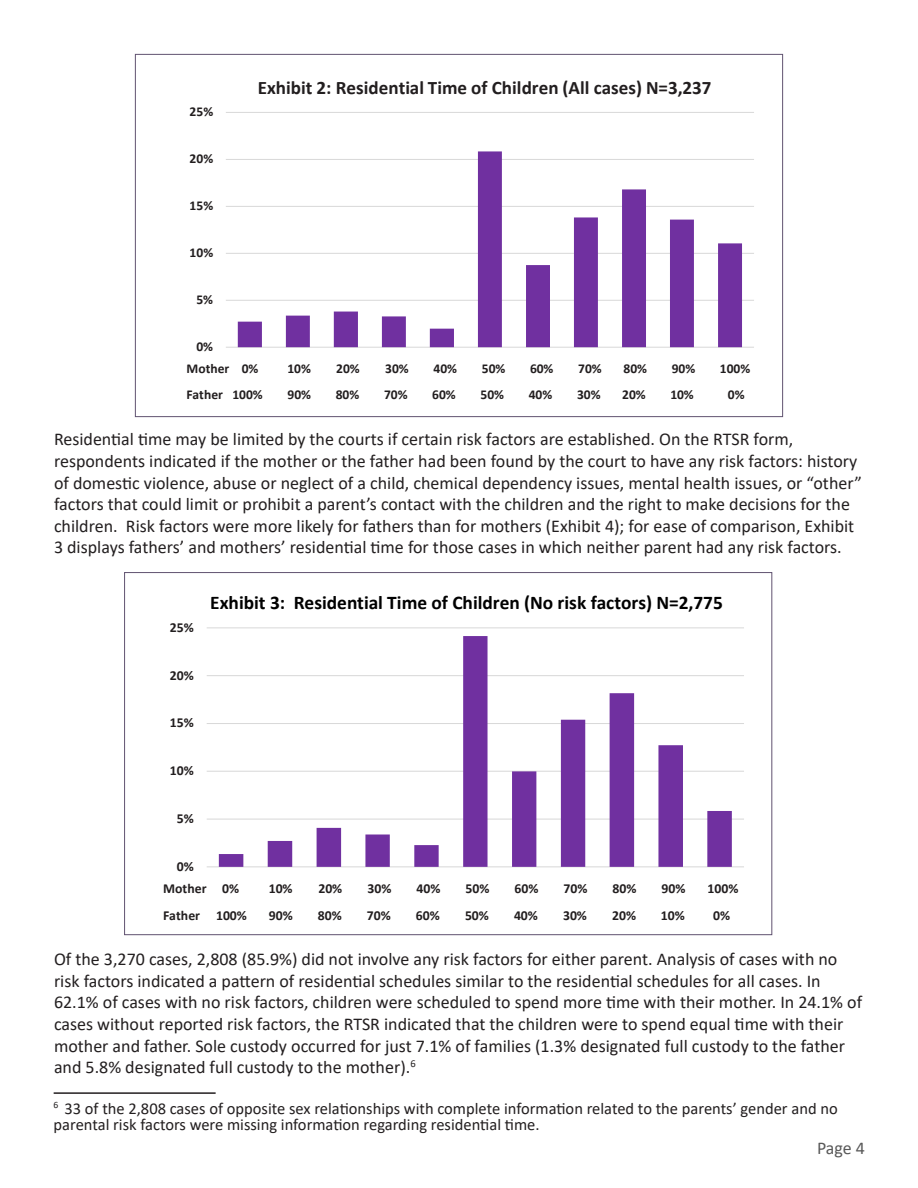
<style>
.page{position:relative;width:918px;height:1188px;background:#fff}
.page>*{position:absolute;margin:0;border:0;box-sizing:border-box;transform-origin:0 0}
.t1{font:700 19.35px "Calibri";color:#000}
.t2{font:700 19.05px "Calibri";color:#221e1f}
.t3{font:18px/21.6px "Calibri";color:#231f20}
.t4{font:18px "Calibri";color:#595959}
.t5{font:16.5px/16.5px "Calibri";color:#231f20}
.t6{font:700 13.8px "Calibri";color:#221e1f}
.t7{font:700 13.5px "Calibri";color:#221e1f}
</style>
<div class="page">
<hr style="left:207px;top:866px;width:537px;height:1px;background:#d9d9d9">
<hr style="left:207px;top:819px;width:537px;height:1px;background:#d9d9d9">
<hr style="left:207px;top:771px;width:537px;height:1px;background:#d9d9d9">
<hr style="left:207px;top:723px;width:537px;height:1px;background:#d9d9d9">
<hr style="left:207px;top:675px;width:537px;height:1px;background:#d9d9d9">
<hr style="left:207px;top:627px;width:537px;height:1px;background:#d9d9d9">
<svg style="left:219px;top:636px;width:513px;height:231px"></svg>
<hr style="left:226px;top:347px;width:528px;height:1px;background:#d9d9d9">
<hr style="left:226px;top:300px;width:528px;height:1px;background:#d9d9d9">
<hr style="left:226px;top:253px;width:528px;height:1px;background:#d9d9d9">
<hr style="left:226px;top:206px;width:528px;height:1px;background:#d9d9d9">
<hr style="left:226px;top:159px;width:528px;height:1px;background:#d9d9d9">
<hr style="left:226px;top:112px;width:528px;height:1px;background:#d9d9d9">
<svg style="left:238px;top:151px;width:504px;height:196px"></svg>
<hr style="left:54px;top:1092px;width:162px;height:2px;background:#231f20">
<p class="t7" style="left:190px;top:102px;width:25px">25%</p>
<p class="t7" style="left:190px;top:149px;width:25px">20%</p>
<p class="t7" style="left:190px;top:196px;width:25px">15%</p>
<p class="t7" style="left:190px;top:243px;width:25px">10%</p>
<p class="t7" style="left:196px;top:290px;width:18px">5%</p>
<p class="t7" style="left:196px;top:337px;width:18px">0%</p>
<p class="t2" style="left:258px;top:75px;width:455px">Exhibit 2: Residential Time of Children (All cases) N=3,237</p>
<p class="t7" style="left:186px;top:359px;width:73px">Mother 0%</p>
<p class="t7" style="left:287px;top:359px;width:25px">10%</p>
<p class="t7" style="left:336px;top:359px;width:25px">20%</p>
<p class="t7" style="left:385px;top:359px;width:25px">30%</p>
<p class="t7" style="left:434px;top:359px;width:25px">40%</p>
<p class="t7" style="left:482px;top:359px;width:25px">50%</p>
<p class="t7" style="left:530px;top:359px;width:25px">60%</p>
<p class="t7" style="left:578px;top:359px;width:25px">70%</p>
<p class="t7" style="left:624px;top:359px;width:25px">80%</p>
<p class="t7" style="left:672px;top:359px;width:25px">90%</p>
<p class="t7" style="left:720px;top:359px;width:32px">100%</p>
<p class="t7" style="left:186px;top:385px;width:78px">Father 100%</p>
<p class="t7" style="left:288px;top:385px;width:25px">90%</p>
<p class="t7" style="left:336px;top:385px;width:25px">80%</p>
<p class="t7" style="left:384px;top:385px;width:25px">70%</p>
<p class="t7" style="left:432px;top:385px;width:25px">60%</p>
<p class="t7" style="left:481px;top:385px;width:25px">50%</p>
<p class="t7" style="left:529px;top:385px;width:25px">40%</p>
<p class="t7" style="left:577px;top:385px;width:25px">30%</p>
<p class="t7" style="left:622px;top:385px;width:25px">20%</p>
<p class="t7" style="left:670px;top:385px;width:25px">10%</p>
<p class="t7" style="left:728px;top:385px;width:18px">0%</p>
<p class="t3" style="left:54px;top:428px;width:810px">Residential time may be limited by the courts if certain risk factors are established. On the RTSR form, respondents indicated if the mother or the father had been found by the court to have any risk factors: history of domestic violence, abuse or neglect of a child, chemical dependency issues, mental health issues, or “other” factors that could limit or prohibit a parent’s contact with the children and the right to make decisions for the children. Risk factors were more likely for fathers than for mothers (Exhibit 4); for ease of comparison, Exhibit 3 displays fathers’ and mothers’ residential time for those cases in which neither parent had any risk factors.</p>
<p class="t6" style="left:170px;top:617px;width:26px">25%</p>
<p class="t6" style="left:170px;top:665px;width:26px">20%</p>
<p class="t6" style="left:170px;top:713px;width:26px">15%</p>
<p class="t6" style="left:170px;top:761px;width:26px">10%</p>
<p class="t6" style="left:177px;top:809px;width:18px">5%</p>
<p class="t6" style="left:177px;top:856px;width:18px">0%</p>
<p class="t1" style="left:210px;top:589px;width:514px">Exhibit 3: Residential Time of Children (No risk factors) N=2,775</p>
<p class="t6" style="left:163px;top:879px;width:78px">Mother 0%</p>
<p class="t6" style="left:269px;top:879px;width:25px">10%</p>
<p class="t6" style="left:318px;top:879px;width:25px">20%</p>
<p class="t6" style="left:368px;top:879px;width:25px">30%</p>
<p class="t6" style="left:417px;top:879px;width:25px">40%</p>
<p class="t6" style="left:466px;top:879px;width:25px">50%</p>
<p class="t6" style="left:515px;top:879px;width:25px">60%</p>
<p class="t6" style="left:564px;top:879px;width:25px">70%</p>
<p class="t6" style="left:613px;top:879px;width:25px">80%</p>
<p class="t6" style="left:662px;top:879px;width:25px">90%</p>
<p class="t6" style="left:708px;top:879px;width:32px">100%</p>
<p class="t6" style="left:163px;top:905px;width:85px">Father 100%</p>
<p class="t6" style="left:269px;top:905px;width:25px">90%</p>
<p class="t6" style="left:318px;top:905px;width:25px">80%</p>
<p class="t6" style="left:367px;top:905px;width:25px">70%</p>
<p class="t6" style="left:416px;top:905px;width:25px">60%</p>
<p class="t6" style="left:465px;top:905px;width:25px">50%</p>
<p class="t6" style="left:514px;top:905px;width:25px">40%</p>
<p class="t6" style="left:563px;top:905px;width:25px">30%</p>
<p class="t6" style="left:612px;top:905px;width:25px">20%</p>
<p class="t6" style="left:661px;top:905px;width:25px">10%</p>
<p class="t6" style="left:713px;top:905px;width:18px">0%</p>
<p class="t3" style="left:54px;top:948px;width:810px">Of the 3,270 cases, 2,808 (85.9%) did not involve any risk factors for either parent. Analysis of cases with no risk factors indicated a pattern of residential schedules similar to the residential schedules for all cases. In 62.1% of cases with no risk factors, children were scheduled to spend more time with their mother. In 24.1% of cases without reported risk factors, the RTSR indicated that the children were to spend equal time with their mother and father. Sole custody occurred for just 7.1% of families (1.3% designated full custody to the father and 5.8% designated full custody to the mother).<sup>6</sup></p>
<p class="t5" style="left:54px;top:1100px;width:786px"><sup>6</sup> 33 of the 2,808 cases of opposite sex relationships with complete information related to the parents’ gender and no parental risk factors were missing information regarding residential time.</p>
<p class="t4" style="left:817px;top:1136px;width:50px">Page 4</p>
</div>
